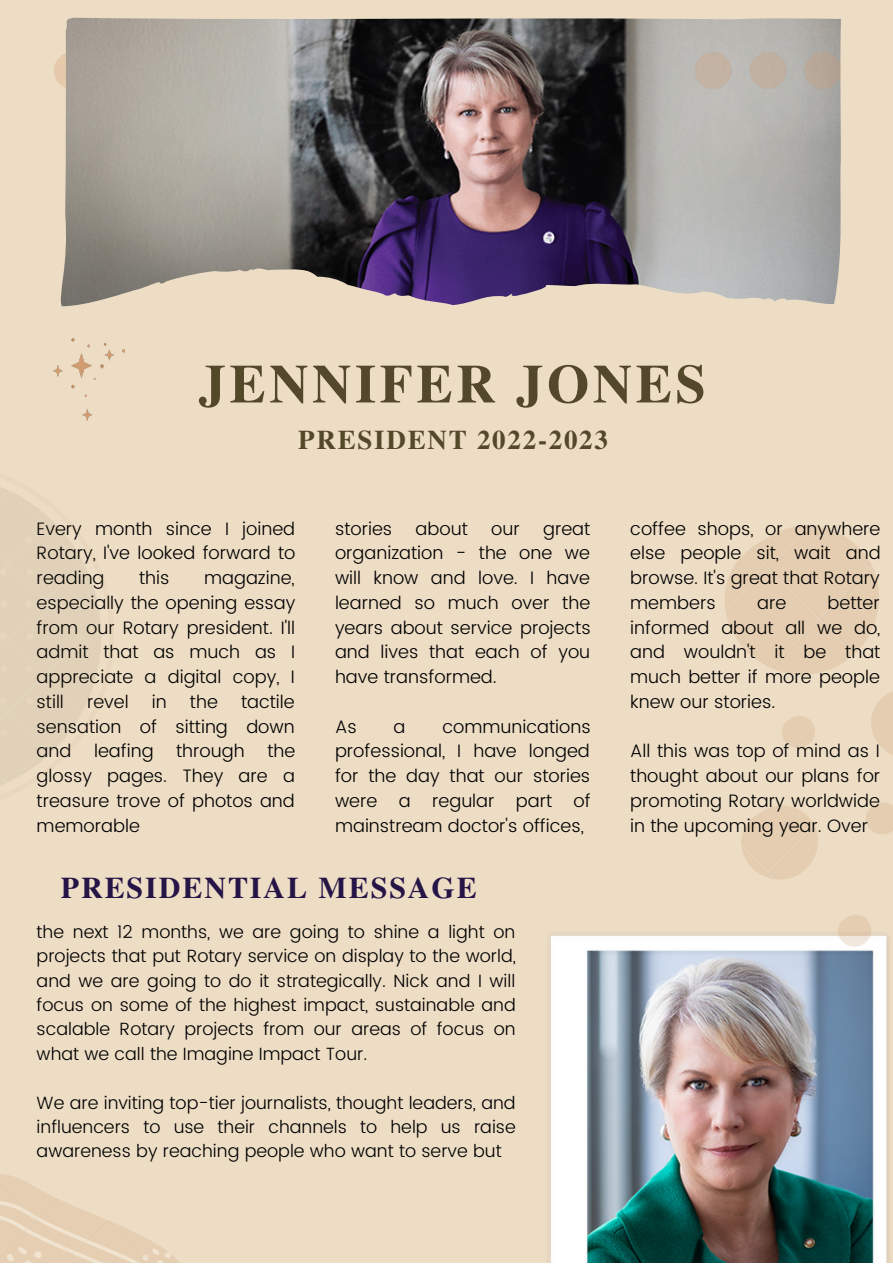
<style>
.page{position:relative;width:893px;height:1264px;background:#fff}
.page>*{position:absolute;margin:0;border:0;box-sizing:border-box;transform-origin:0 0}
.t1{font:700 54.45px "Te X Gyre Termes";letter-spacing:.065em;color:#54482a}
.t2{font:700 30px "Te X Gyre Termes";letter-spacing:.065em;color:#251446}
.t3{font:700 27px "Te X Gyre Termes";letter-spacing:.065em;color:#54482a}
.t4{font:300 18px/24.8px "Poppins";color:#000;text-align:justify}
.t5{font:300 17.7px/24.3px "Poppins";color:#000;text-align:justify}
</style>
<div class="page">
<div style="left:0;top:0;width:892px;height:1262px;background:#edddc5"></div>
<img style="left:550px;top:935px;width:339px;height:327px">
<img style="left:55px;top:56px;width:6px;height:29px">
<img style="left:61px;top:18px;width:779px;height:288px">
<img style="left:695px;top:53px;width:145px;height:36px">
<img style="left:54px;top:338px;width:71px;height:82px">
<img style="left:714px;top:526px;width:178px;height:497px">
<h1 class="t1" style="left:199px;top:341px;width:508px">JENNIFER JONES</h1>
<h3 class="t3" style="left:298px;top:418px;width:311px">PRESIDENT 2022-2023</h3>
<p class="t4" style="left:37px;top:516px;width:260px">Every month since I joined Rotary, I've looked forward to reading</p>
<p class="t4" style="left:37px;top:565px;width:260px;text-indent:167px">magazine, especially the opening essay from our Rotary president. I'll admit that as much as I appreciate a digital copy, I still</p>
<p class="t4" style="left:139px;top:565px;width:32px">this</p>
<p class="t4" style="left:37px;top:689px;width:259px;text-indent:204px">tactile sensation of sitting down and</p>
<p class="t4" style="left:87px;top:689px;width:43px">revel</p>
<p class="t4" style="left:152px;top:689px;width:16px">in</p>
<p class="t4" style="left:190px;top:689px;width:29px">the</p>
<p class="t4" style="left:94px;top:738px;width:61px">leafing</p>
<p class="t4" style="left:176px;top:738px;width:70px">through</p>
<p class="t4" style="left:37px;top:738px;width:260px;text-indent:231px">the glossy pages. They are a treasure trove of photos and memorable</p>
<p class="t4" style="left:335px;top:516px;width:59px">stories</p>
<p class="t4" style="left:415px;top:516px;width:54px">about</p>
<p class="t4" style="left:491px;top:516px;width:30px">our</p>
<p class="t4" style="left:335px;top:516px;width:257px;text-indent:208px">great organization - the one we will know and love. I have learned so much over the years about service projects and lives that each of you have transformed.</p>
<p class="t4" style="left:335px;top:714px;width:23px">As</p>
<p class="t4" style="left:393px;top:714px;width:13px">a</p>
<p class="t4" style="left:335px;top:714px;width:257px;text-indent:107px">communications professional, I have longed for the day that our stories were a regular part of mainstream doctor's offices,</p>
<h2 class="t2" style="left:61px;top:864px;width:417px">PRESIDENTIAL MESSAGE</h2>
<p class="t5" style="left:37px;top:919px;width:480px">the next 12 months, we are going to shine a light on projects that put Rotary service on display to the world, and we are going to do it strategically. Nick and I will focus on some of the highest impact, sustainable and scalable Rotary projects from our areas of focus on what we call the Imagine Impact Tour.</p>
<p class="t5" style="left:37px;top:1090px;width:480px">We are inviting top-tier journalists, thought leaders, and influencers to use their channels to help us raise awareness by reaching people who want to serve but</p>
<p class="t4" style="left:630px;top:516px;width:252px">coffee shops, or anywhere else people sit, wait and browse. It's great that Rotary members</p>
<p class="t4" style="left:630px;top:590px;width:251px;text-indent:197px">better informed about all we do, and wouldn't it be that much better if more people knew our stories.</p>
<p class="t4" style="left:630px;top:738px;width:251px">All this was top of mind as I thought about our plans for promoting Rotary worldwide in the upcoming year. Over</p>
<p class="t4" style="left:757px;top:590px;width:31px">are</p>
</div>
